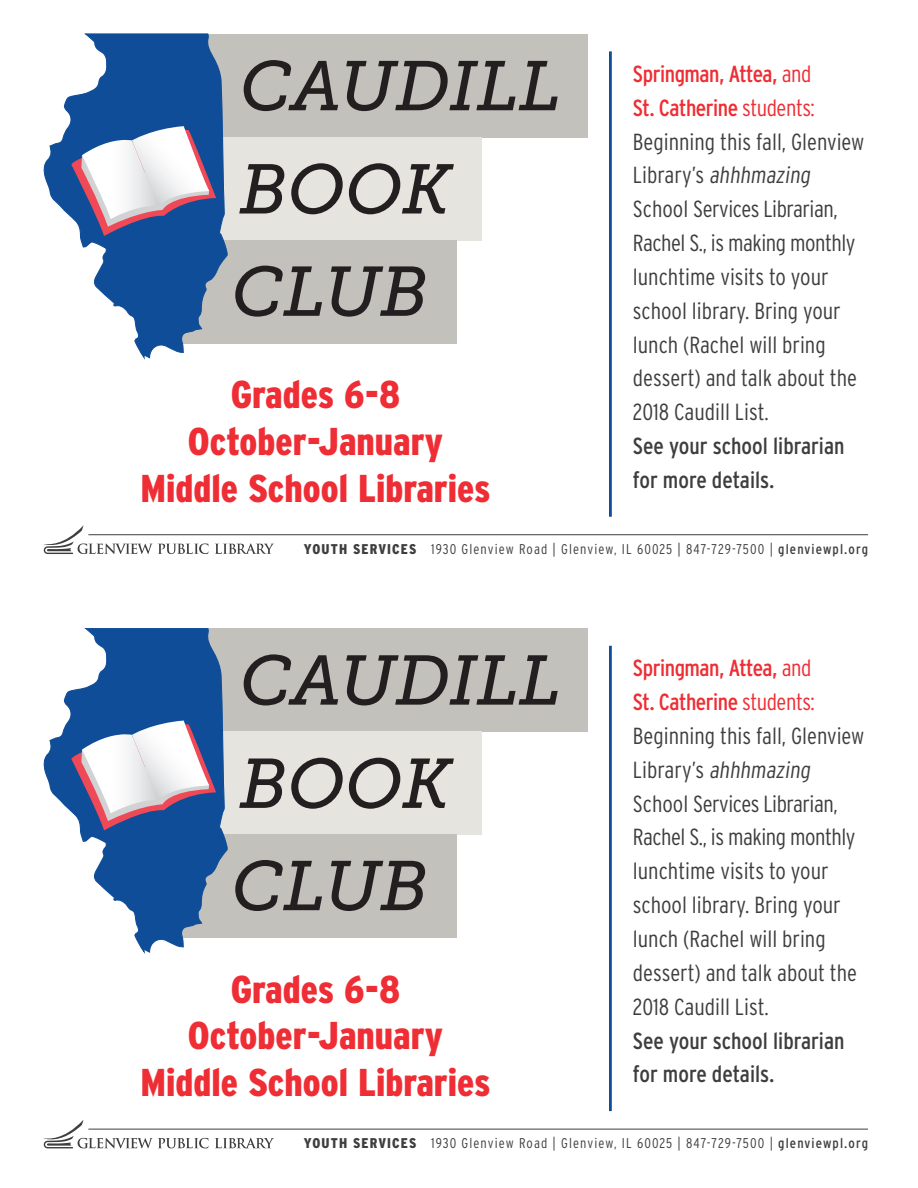
<style>
.page{position:relative;width:918px;height:1188px;background:#fff}
.page>*{position:absolute;margin:0;border:0;box-sizing:border-box;transform-origin:0 0}
.t1{font:900 condensed 38.85px/46.5px "Interstate";color:#ee2d34;text-align:center}
.t2{font:300 condensed 23.25px/33.9px "Interstate";color:#3e3e3f}
.t3{font:300 condensed 14.1px "Interstate";letter-spacing:.08em;color:#3e3e3f}
.s1{font-weight:400;color:#ee2d34}
.s2{color:#ee2d34}
.s3{font-weight:400}
.s4{font-weight:900}
</style>
<div class="page">
<div style="left:166px;top:34px;width:422px;height:103px;background:#c2c1bb"></div>
<div style="left:170px;top:137px;width:312px;height:103px;background:#e6e4df"></div>
<div style="left:170px;top:240px;width:287px;height:104px;background:#c2c1bb"></div>
<svg style="left:244px;top:60px;width:94px;height:51px"></svg>
<svg style="left:346px;top:61px;width:212px;height:50px"></svg>
<svg style="left:239px;top:164px;width:45px;height:50px"></svg>
<svg style="left:291px;top:163px;width:52px;height:51px"></svg>
<svg style="left:349px;top:163px;width:105px;height:51px"></svg>
<svg style="left:235px;top:266px;width:87px;height:51px"></svg>
<svg style="left:331px;top:266px;width:94px;height:51px"></svg>
<svg style="left:43px;top:34px;width:185px;height:326px"></svg>
<svg style="left:71px;top:126px;width:145px;height:110px"></svg>
<svg style="left:215px;top:543px;width:59px;height:11px"></svg>
<svg style="left:43px;top:525px;width:165px;height:29px"></svg>
<hr style="left:88px;top:534px;width:780px;height:1px;background:#3e3e3f">
<hr style="left:609px;top:51px;width:3px;height:466px;background:#0d4d99">
<div style="left:166px;top:628px;width:422px;height:104px;background:#c2c1bb"></div>
<div style="left:170px;top:732px;width:312px;height:103px;background:#e6e4df"></div>
<div style="left:170px;top:835px;width:287px;height:103px;background:#c2c1bb"></div>
<svg style="left:244px;top:654px;width:94px;height:51px"></svg>
<svg style="left:346px;top:655px;width:212px;height:50px"></svg>
<svg style="left:239px;top:759px;width:45px;height:49px"></svg>
<svg style="left:291px;top:758px;width:52px;height:51px"></svg>
<svg style="left:349px;top:758px;width:105px;height:51px"></svg>
<svg style="left:235px;top:860px;width:87px;height:51px"></svg>
<svg style="left:331px;top:861px;width:94px;height:50px"></svg>
<svg style="left:43px;top:628px;width:185px;height:326px"></svg>
<svg style="left:71px;top:721px;width:145px;height:109px"></svg>
<svg style="left:215px;top:1138px;width:59px;height:10px"></svg>
<svg style="left:43px;top:1120px;width:165px;height:28px"></svg>
<hr style="left:88px;top:1129px;width:780px;height:1px;background:#3e3e3f">
<hr style="left:609px;top:646px;width:3px;height:465px;background:#0d4d99">
<p class="t1" style="left:141px;top:371px;width:352px">Grades 6-8<br>October-January<br>Middle School Libraries</p>
<p class="t2" style="left:633px;top:57px;width:233px"><span class="s1">Springman, Attea,</span> <span class="s2">and<br></span><span class="s1">St. Catherine</span> <span class="s2">students:<br></span>Beginning this fall, Glenview<br>L i b ra ry ’s ahhhmazing<br>School Services Librarian,<br>Rachel S., is making monthly lunchtime visits to your school library. Bring your lunch (Rachel will bring dessert) and talk about the<br>2018 Caudill List.<br><span class="s3">See your school librarian for more details.</span></p>
<p class="t3" style="left:304px;top:540px;width:566px"><span class="s4">YOUTH SERVICES</span> 1930 Glenview Road | Glenview, IL 60025 | 847-729-7500 | <span class="s3">glenviewpl.org</span></p>
<p class="t1" style="left:141px;top:966px;width:352px">Grades 6-8<br>October-January<br>Middle School Libraries</p>
<p class="t2" style="left:633px;top:651px;width:233px"><span class="s1">Springman, Attea,</span> <span class="s2">and<br></span><span class="s1">St. Catherine</span> <span class="s2">students:<br></span>Beginning this fall, Glenview<br>L i b ra ry ’s ahhhmazing<br>School Services Librarian,<br>Rachel S., is making monthly lunchtime visits to your school library. Bring your lunch (Rachel will bring dessert) and talk about the<br>2018 Caudill List.<br><span class="s3">See your school librarian for more details.</span></p>
<p class="t3" style="left:304px;top:1135px;width:566px"><span class="s4">YOUTH SERVICES</span> 1930 Glenview Road | Glenview, IL 60025 | 847-729-7500 | <span class="s3">glenviewpl.org</span></p>
</div>
